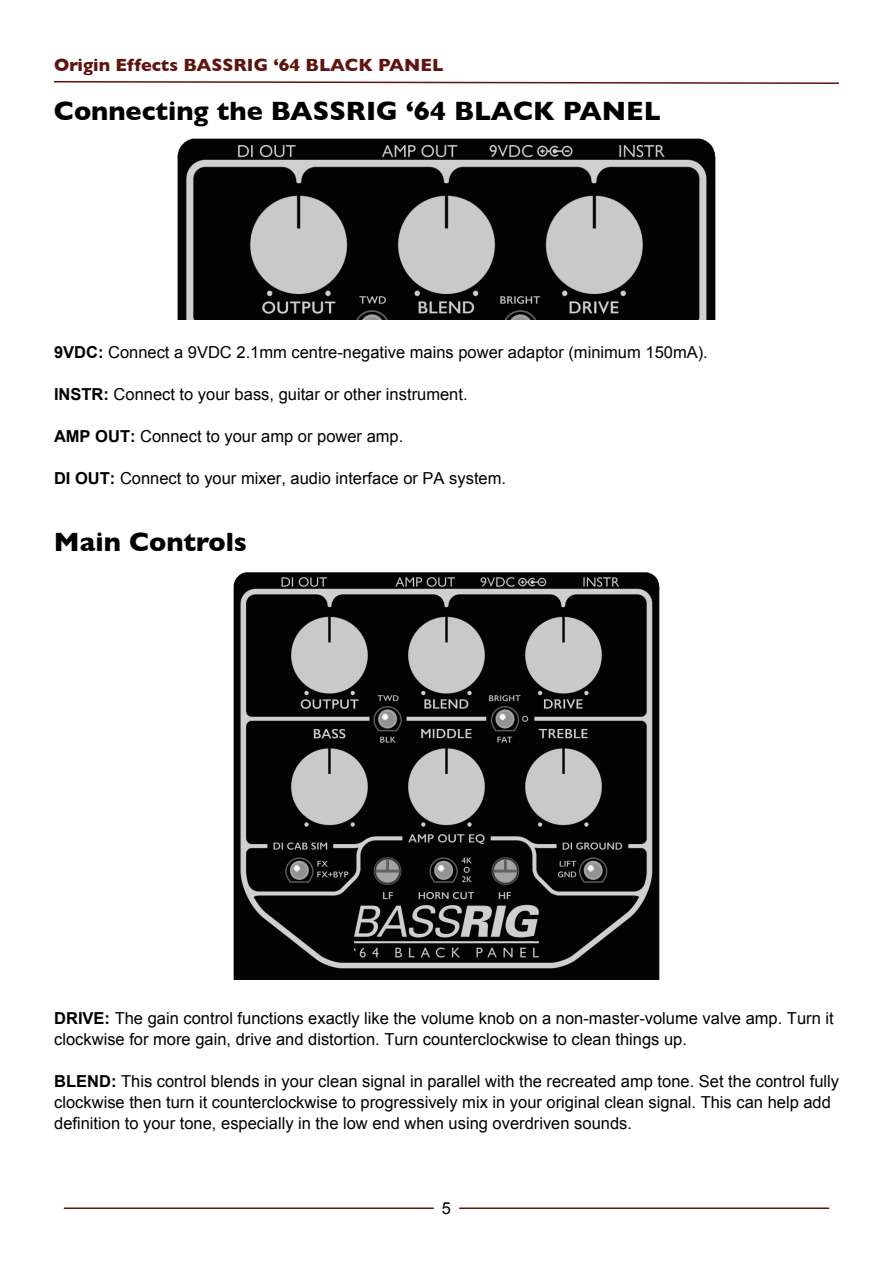
<style>
.page{position:relative;width:893px;height:1263px;background:#fff}
.page>*{position:absolute;margin:0;border:0;box-sizing:border-box;transform-origin:0 0}
.t1{font:700 27px "Gill Sans";color:#000}
.t2{font:700 18px "Gill Sans";color:#60140e}
.t3{font:16.5px/21px "Arial";color:#000}
.s1{font-weight:700}
</style>
<div class="page">
<hr style="left:64px;top:1207px;width:370px;height:2px;background:#60140e">
<hr style="left:459px;top:1207px;width:370px;height:2px;background:#60140e">
<svg style="left:54px;top:81px;width:785px;height:3px"></svg>
<img style="left:177px;top:138px;width:539px;height:181px">
<img style="left:234px;top:572px;width:425px;height:407px">
<p class="t2" style="left:54px;top:57px;width:391px">Origin Effects BASSRIG ‘64 BLACK PANEL</p>
<h1 class="t1" style="left:54px;top:99px;width:608px">Connecting the BASSRIG ‘64 BLACK PANEL</h1>
<p class="t3" style="left:54px;top:343px;width:655px"><span class="s1">9VDC:</span> Connect a 9VDC 2.1mm centre-negative mains power adaptor (minimum 150mA).</p>
<p class="t3" style="left:54px;top:385px;width:415px"><span class="s1">INSTR:</span> Connect to your bass, guitar or other instrument.</p>
<p class="t3" style="left:54px;top:427px;width:351px"><span class="s1">AMP OUT:</span> Connect to your amp or power amp.</p>
<p class="t3" style="left:54px;top:469px;width:454px"><span class="s1">DI OUT:</span> Connect to your mixer, audio interface or PA system.</p>
<h1 class="t1" style="left:54px;top:531px;width:195px">Main Controls</h1>
<p class="t3" style="left:54px;top:1009px;width:781px"><span class="s1">DRIVE:</span> The gain control functions exactly like the volume knob on a non-master-volume valve amp. Turn it clockwise for more gain, drive and distortion. Turn counterclockwise to clean things up.</p>
<p class="t3" style="left:54px;top:1072px;width:786px"><span class="s1">BLEND:</span> This control blends in your clean signal in parallel with the recreated amp tone. Set the control fully clockwise then turn it counterclockwise to progressively mix in your original clean signal. This can help add definition to your tone, especially in the low end when using overdriven sounds.</p>
<p class="t3" style="left:442px;top:1199px;width:11px">5</p>
</div>
